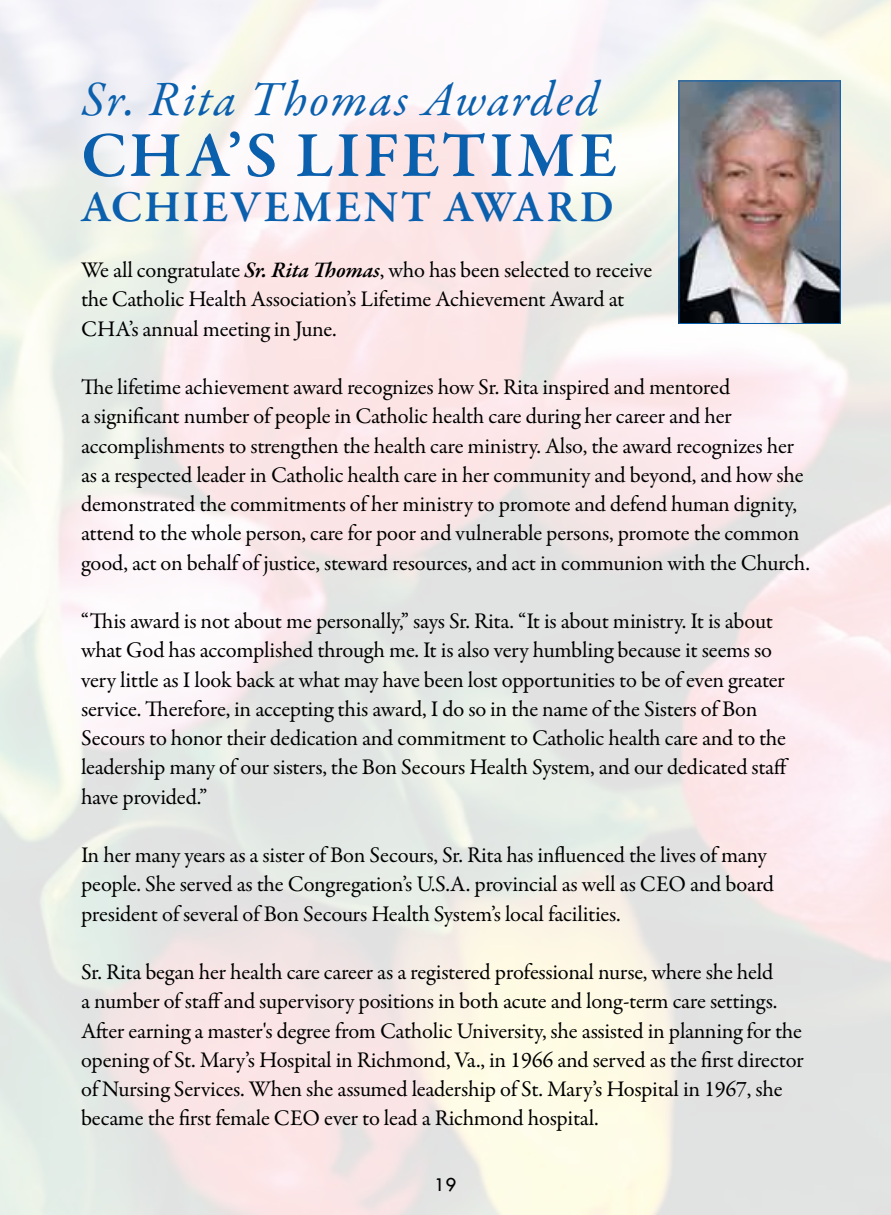
<style>
.page{position:relative;width:891px;height:1215px;background:#fff}
.page>*{position:absolute;margin:0;border:0;box-sizing:border-box;transform-origin:0 0}
.t1{font:600 65.25px "Garamond Premr Pro";color:#0b60ae}
.t2{font:italic 49.5px "Garamond Premr Pro";letter-spacing:.04em;color:#0b60ae}
.t3{font:600 45px "Garamond Premr Pro";letter-spacing:.295em;color:#0b60ae}
.t4{font:600 45px "Garamond Premr Pro";letter-spacing:.27em;color:#0b60ae}
.t5{font:22.5px/29.2px "Garamond Premr Pro";letter-spacing:-.015em;color:#000}
.t6{font:20.25px "Tw Cen";color:#000}
.s1{font-weight:600;font-style:italic}
</style>
<div class="page">
<img style="left:680px;top:82px;width:159px;height:240px">
<div style="left:678px;top:80px;width:163px;height:244px;border:1px solid #0b60ae"></div>
<h2 class="t2" style="left:81px;top:68px;width:519px">Sr. Rita Thomas Awarded</h2>
<h1 class="t1" style="left:81px;top:116px;width:405px">CHA’S LIFETIM</h1>
<h1 class="t1" style="left:579px;top:116px;width:40px">E</h1>
<h3 class="t4" style="left:81px;top:180px;width:60px">ACHI</h3>
<h3 class="t3" style="left:202px;top:180px;width:403px">EVEMENT AWARD</h3>
<p class="t5" style="left:81px;top:256px;width:573px">We all congratulate <span class="s1">Sr. Rita Thomas</span>, who has been selected to receive the Catholic Health Association’s Lifetime Achievement Award at<br>CHA</p>
<p class="t5" style="left:129px;top:314px;width:209px">’s annual meeting in June.</p>
<p class="t5" style="left:81px;top:373px;width:730px">The lifetime achievement award recognizes how Sr. Rita inspired and mentored<br>a significant number of people in Catholic health care during her career and her accomplishments to strengthen the health care ministry. Also, the award recognizes her as a respected leader in Catholic health care in her community and beyond, and how she demonstrated the commitments of her ministry to promote and defend human dignity, attend to the whole person, care for poor and vulnerable persons, promote the common good, act on behalf of justice, steward resources, and act in communion with the Church.</p>
<p class="t5" style="left:81px;top:607px;width:710px">“This award is not about me personally,” says Sr. Rita. “It is about ministry. It is about what God has accomplished through me. It is also very humbling because it seems so very little as I look back at what may have been lost opportunities to be of even greater service. Therefore, in accepting this award, I do so in the name of the Sisters of Bon Secours to honor their dedication and commitment to Catholic health care and to the leadership many of our sisters, the Bon Secours Health System, and our dedicated staff have provided.”</p>
<p class="t5" style="left:81px;top:841px;width:695px">In her many years as a sister of Bon Secours, Sr. Rita has influenced the lives of many people. She served as the Congregation’s U.S.A. provincial as well as CEO and board president of several of Bon Secours Health System’s local facilities.</p>
<p class="t5" style="left:81px;top:958px;width:724px">Sr. Rita began her health care career as a registered professional nurse, where she held<br>a number of staff and supervisory positions in both acute and long-term care settings.<br>After earning a master's degree from Catholic University, she assisted in planning for the opening of St. Mary’s Hospital in Richmond, Va., in 1966 and served as the first director of Nursing Services. When she assumed leadership of St. Mary’s Hospital in 1967, she became the first female CEO ever to lead a Richmond hospital.</p>
<p class="t6" style="left:434px;top:1173px;width:24px">19</p>
</div>
